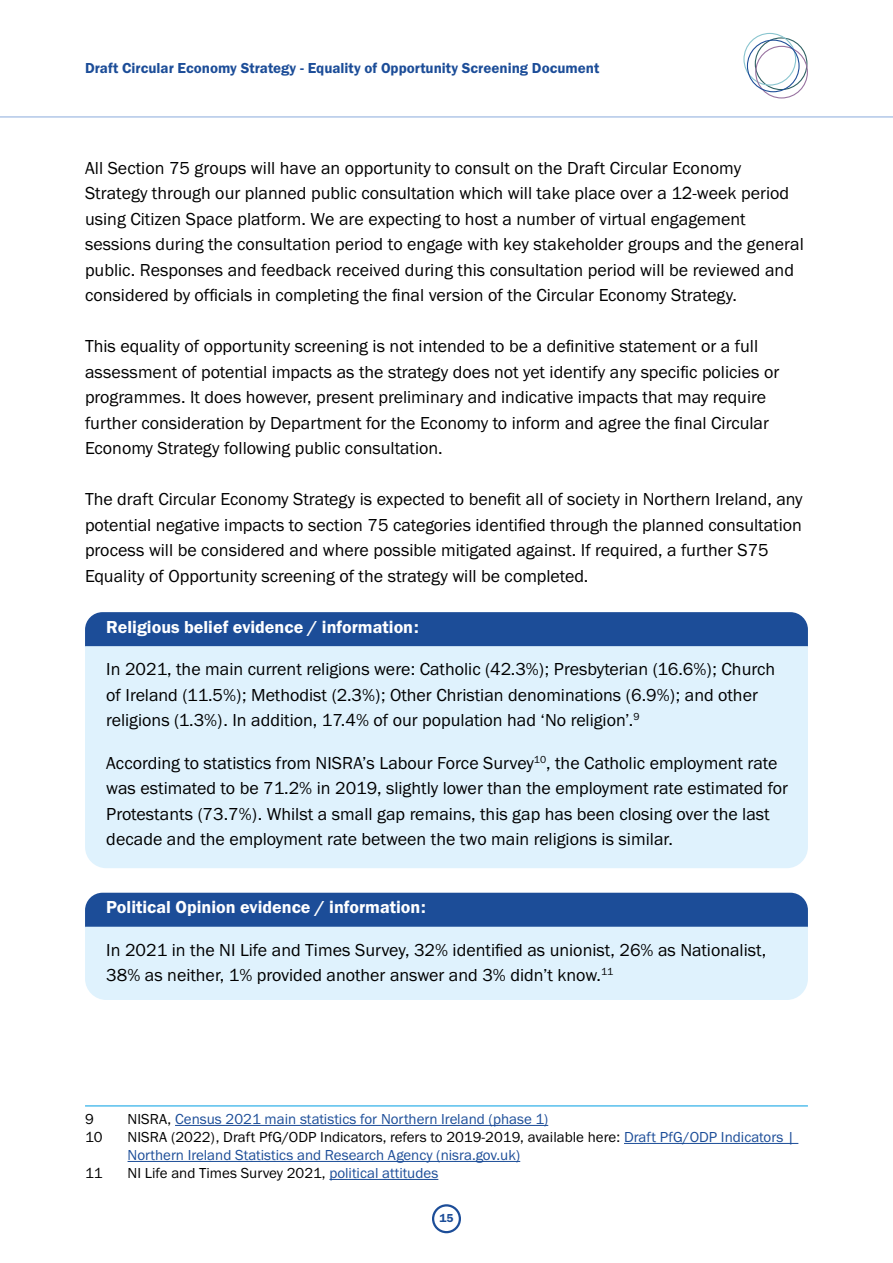
<style>
.page{position:relative;width:893px;height:1263px;background:#fff}
.page>*{position:absolute;margin:0;border:0;box-sizing:border-box;transform-origin:0 0}
.P_-_Bodytext{font:18px/25.5px "Franklin Gothic URW Boo";color:#000}
.P_-_Bodytext__Top_sh{font:18px/25.5px "Franklin Gothic URW Boo";color:#000}
.P_-_Bodytext__Bottom{font:18px/25.5px "Franklin Gothic URW Boo";color:#000}
.P_-_Case_Study__head{font:18px "Franklin Gothic URW Dem";color:#fff}
.P_-_Footnote{font:15px/18px "Franklin Gothic URW Boo";color:#1c4d98}
.t1{font:15px "Franklin Gothic URW Dem";color:#1c4d98}
.P_-_Footnote-2{font:15px "Franklin Gothic URW Boo";color:#000}
.t2{font:12px "Franklin Gothic URW Dem";color:#1c4d98}
.s1{font-family:"Franklin Gothic"}
.s2{color:#000}
.s3{color:#1c4d98}
</style>
<div class="page">
<div style="left:755px;top:37px;width:52px;height:53px;border:1px solid #2e6062;border-radius:50%"></div>
<div style="left:743px;top:33px;width:53px;height:53px;border:1px solid #89c5cf;border-radius:50%"></div>
<div style="left:755px;top:46px;width:53px;height:53px;border:1px solid #9872a0;border-radius:50%"></div>
<div style="left:747px;top:40px;width:53px;height:52px;border:1px solid #1e4e98;border-radius:50%"></div>
<hr style="left:0;top:116px;width:893px;height:1px;background:#98b5e0">
<div style="left:432px;top:1204px;width:29px;height:29px;border:2px solid #1c4d98;border-radius:50%"></div>
<div style="left:85px;top:612px;width:723px;height:34px;background:#1c4d98"></div>
<div style="left:85px;top:646px;width:723px;height:77px;background:#dff2fd"></div>
<div style="left:85px;top:723px;width:723px;height:145px;background:#dff2fd"></div>
<div style="left:85px;top:893px;width:723px;height:34px;background:#1c4d98"></div>
<div style="left:85px;top:927px;width:723px;height:73px;background:#dff2fd"></div>
<hr style="left:85px;top:1105px;width:723px;height:1px;background:#009fe3">
<hr style="left:175px;top:1125px;width:373px;height:1px;background:#1c4d98">
<hr style="left:624px;top:1143px;width:174px;height:1px;background:#1c4d98">
<hr style="left:128px;top:1161px;width:392px;height:1px;background:#1c4d98">
<hr style="left:329px;top:1179px;width:109px;height:1px;background:#1c4d98">
<p class="t1" style="left:85px;top:59px;width:516px">Draft Circular Economy Strategy - Equality of Opportunity Screening Document</p>
<p class="P_-_Bodytext" style="left:85px;top:155px;width:720px">All Section 75 groups will have an opportunity to consult on the Draft Circular Economy Strategy through our planned public consultation which will take place over a 1<span class="s1">2</span>-week period using Citizen Space <span class="s1">p</span>latform. We are expecting to host a number of virtual engagement sessions during the consultation period to engage with key stakeholder groups and the general public. Responses and feedback received during this consultation period will be reviewed and considered by officials in completing the final version of the Circular Economy Strategy.</p>
<p class="P_-_Bodytext" style="left:85px;top:333px;width:696px">This equality of opportunity screening is not intended to be a definitive statement or a full assessment of potential impacts as the strategy does not yet identify any specific policies or programmes. It does however, present preliminary and indicative impacts that may require further consideration by Department for the Economy to inform and agree the final Circular Economy Strategy following public consultation.</p>
<p class="P_-_Bodytext" style="left:85px;top:486px;width:719px">The draft Circular Economy Strategy is expected to benefit all of society in Northern Ireland, any potential negative impacts to section 75 categories identified through the planned consultation process will be considered and where possible mitigated against. If required, a further S75<br>Equality of Opportunity screening of the strategy will be completed.</p>
<p class="P_-_Case_Study__head" style="left:106px;top:615px;width:314px">Religious belief evidence / information:</p>
<p class="P_-_Bodytext__Top_sh" style="left:106px;top:656px;width:670px">In 2021, the main current religions were: Catholic (42.3%); Presbyterian (16.6%); Church of Ireland (11.5%); Methodist (2.3%); Other Christian denominations (6.9%); and other religions (1.3%). In addition, 17.4% of our population had ‘No religion’.<sup>9</sup></p>
<p class="P_-_Bodytext__Bottom" style="left:106px;top:750px;width:683px">According to statistics from NISRA’s Labour Force Survey<sup>10</sup>, the Catholic employment rate was estimated to be 71.2% in 2019, slightly lower than the employment rate estimated for Protestants (73.7%). Whilst a small gap remains, this gap has been closing over the last decade and the employment rate between the two main religions is similar.</p>
<p class="P_-_Case_Study__head" style="left:106px;top:896px;width:321px">Political Opinion evidence / information:</p>
<p class="P_-_Bodytext__Top_sh" style="left:106px;top:937px;width:661px">In 2021 in the NI Life and Times Survey, 32% identified as unionist, 26% as Nationalist,<br>38% as neither, 1% provided another answer and 3% didn’t know.<sup>11</sup></p>
<p class="P_-_Footnote-2" style="left:85px;top:1109px;width:10px">9</p>
<p class="P_-_Footnote" style="left:128px;top:1110px;width:422px"><span class="s2">NISRA,</span> Census 2021 main statistics for Northern Ireland (phase 1)</p>
<p class="P_-_Footnote-2" style="left:85px;top:1127px;width:19px">10</p>
<p class="P_-_Footnote" style="left:128px;top:1128px;width:669px"><span class="s2">NISRA (2022), Draft PfG/ODP Indicators, refers to 2019-2019, available here:</span> Draft PfG/ODP Indicators |<br>Northern Ireland Statistics and Research Agency (nisra.gov.uk)</p>
<p class="P_-_Footnote-2" style="left:85px;top:1163px;width:19px">11</p>
<p class="P_-_Footnote-2" style="left:128px;top:1163px;width:312px">NI Life and Times Survey 2021, <span class="s3">political attitudes</span></p>
<p class="t2" style="left:439px;top:1211px;width:16px">15</p>
</div>
